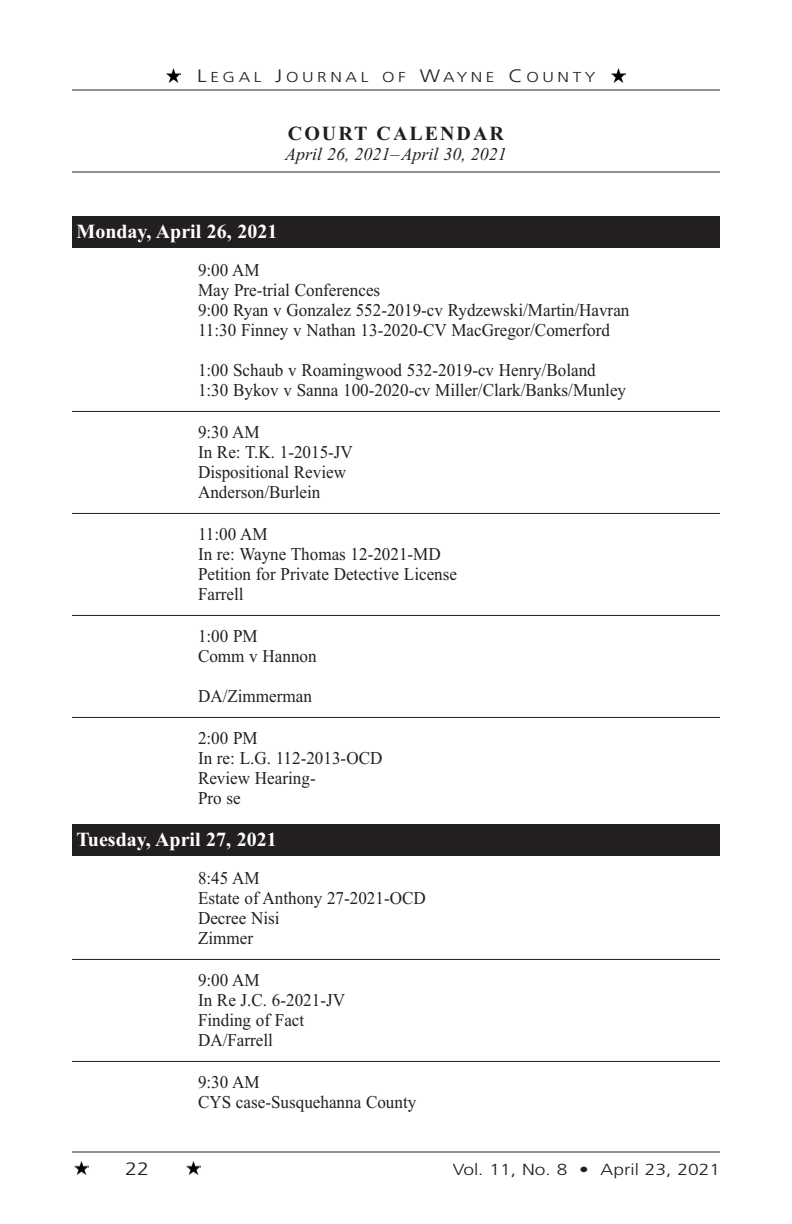
<style>
.page{position:relative;width:792px;height:1224px;background:#fff}
.page>*{position:absolute;margin:0;border:0;box-sizing:border-box;transform-origin:0 0}
.t1{font:700 20px "Times New Roman";color:#fff}
.t2{font:700 20px "Times New Roman";letter-spacing:.1em;color:#231f20}
.t3{font:18px/20px "Times New Roman";color:#231f20;scale:.95 1}
.t4{font:italic 18px "Times New Roman";color:#231f20}
.t5{font:300 18px "Frutiger LT Std";color:#231f20;scale:1.2 1}
.t6{font:300 16px "Frutiger LT Std";color:#231f20;scale:1.2 1}
.t7{font:300 14.4px "Frutiger LT Std";letter-spacing:.21em;color:#231f20;scale:1.2 1}
.s1{font-size:18px}
</style>
<div class="page">
<hr style="left:72px;top:90px;width:648px;height:1px;background:#231f20">
<img style="left:611px;top:69px;width:14px;height:13px">
<img style="left:167px;top:69px;width:14px;height:13px">
<hr style="left:72px;top:1152px;width:648px;height:1px;background:#231f20">
<img style="left:187px;top:1161px;width:14px;height:14px">
<img style="left:74px;top:1161px;width:14px;height:14px">
<hr style="left:72px;top:171px;width:648px;height:1px;background:#231f20">
<div style="left:72px;top:216px;width:648px;height:22px;background:#231f20"></div>
<div style="left:72px;top:238px;width:648px;height:10px;background:#231f20"></div>
<hr style="left:72px;top:411px;width:648px;height:1px;background:#231f20">
<hr style="left:72px;top:513px;width:648px;height:1px;background:#231f20">
<hr style="left:72px;top:615px;width:648px;height:1px;background:#231f20">
<hr style="left:72px;top:717px;width:648px;height:1px;background:#231f20">
<div style="left:72px;top:824px;width:648px;height:22px;background:#231f20"></div>
<div style="left:72px;top:846px;width:648px;height:10px;background:#231f20"></div>
<hr style="left:72px;top:959px;width:648px;height:1px;background:#231f20">
<hr style="left:72px;top:1061px;width:648px;height:1px;background:#231f20">
<p class="t7" style="left:197px;top:71px;width:333px"><span class="s1">L</span>EGAL <span class="s1">J</span>OURNAL OF <span class="s1">W</span>AYNE <span class="s1">C</span>OUNTY</p>
<p class="t2" style="left:288px;top:121px;width:217px">COURT CALENDAR</p>
<p class="t4" style="left:285px;top:143px;width:223px">April 26, 2021–April 30, 2021</p>
<p class="t1" style="left:76px;top:219px;width:202px">Monday, April 26, 2021</p>
<p class="t3" style="left:198px;top:260px;width:456px">9:00 AM<br>May Pre-trial Conferences<br>9:00 Ryan v Gonzalez 552-2019-cv Rydzewski/Martin/Havran 11:30 Finney v Nathan 13-2020-CV MacGregor/Comerford</p>
<p class="t3" style="left:198px;top:360px;width:452px">1:00 Schaub v Roamingwood 532-2019-cv Henry/Boland<br>1:30 Bykov v Sanna 100-2020-cv Miller/Clark/Banks/Munley</p>
<p class="t3" style="left:198px;top:422px;width:165px">9:30 AM<br>In Re: T.K. 1-2015-JV<br>Dispositional Review<br>Anderson/Burlein</p>
<p class="t3" style="left:198px;top:524px;width:274px">11:00 AM<br>In re: Wayne Thomas 12-2021-MD<br>Petition for Private Detective License<br>Farrell</p>
<p class="t3" style="left:198px;top:626px;width:126px">1:00 PM<br>Comm v Hannon</p>
<p class="t3" style="left:198px;top:686px;width:121px">DA/Zimmerman</p>
<p class="t3" style="left:198px;top:728px;width:196px">2:00 PM<br>In re: L.G. 112-2013-OCD<br>Review Hearing-<br>Pro se</p>
<p class="t1" style="left:76px;top:827px;width:202px">Tuesday, April 27, 2021</p>
<p class="t3" style="left:198px;top:868px;width:241px">8:45 AM<br>Estate of Anthony 27-2021-OCD<br>Decree Nisi<br>Zimmer</p>
<p class="t3" style="left:198px;top:970px;width:156px">9:00 AM<br>In Re J.C. 6-2021-JV<br>Finding of Fact<br>DA/Farrell</p>
<p class="t3" style="left:198px;top:1072px;width:231px">9:30 AM<br>CYS case-Susquehanna County</p>
<p class="t5" style="left:125px;top:1161px;width:22px">22</p>
<p class="t6" style="left:453px;top:1163px;width:224px">Vol. 11, No. 8 • April 23, 2021</p>
</div>
